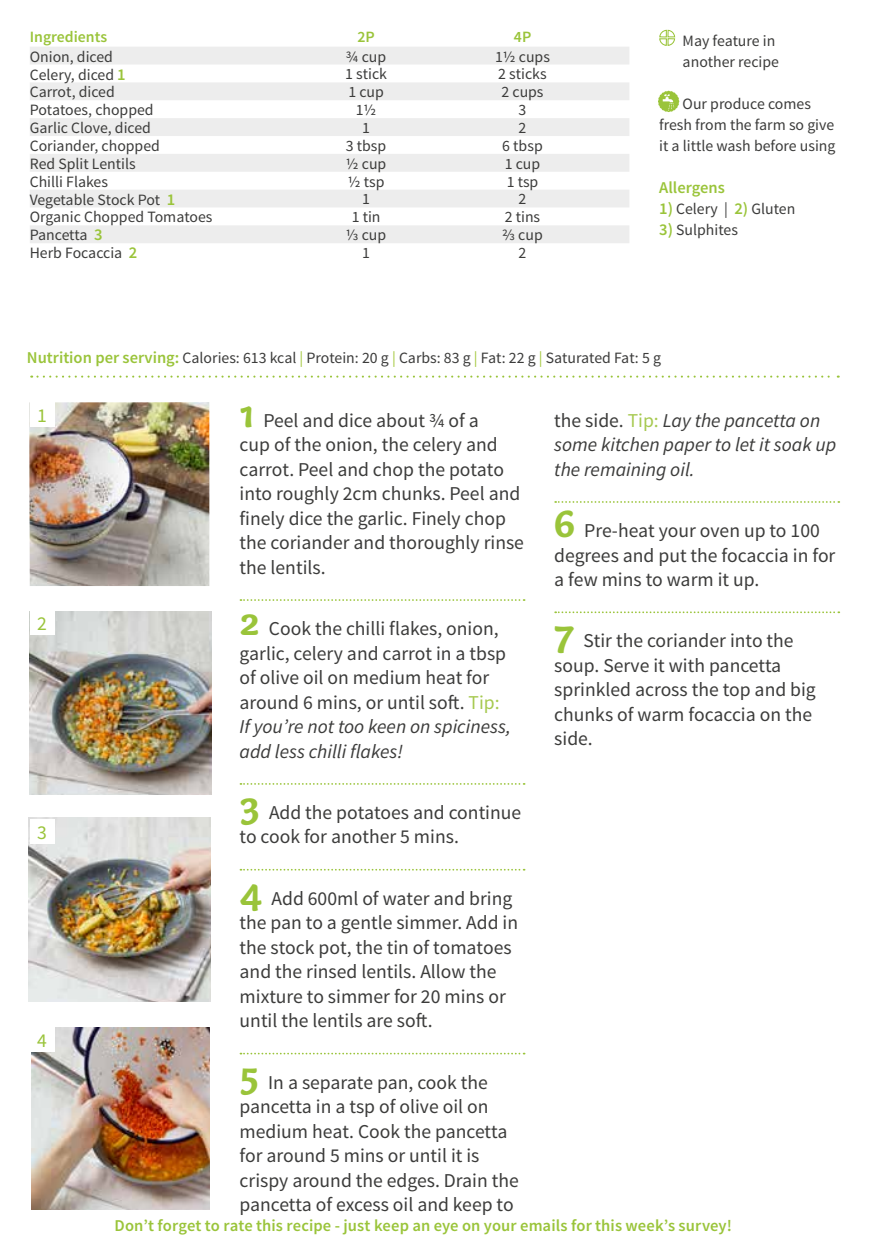
<style>
.page{position:relative;width:869px;height:1241px;background:#fff}
.page>*{position:absolute;margin:0;border:0;box-sizing:border-box;transform-origin:0 0}
.t1{font:19.6px/24.5px "Source Sans Pro";color:#3c3c3b}
.t2{font:italic 19.6px/24.5px "Source Sans Pro";color:#3c3c3b}
.t3{font:19.6px "Source Sans Pro";color:#9ac43a}
.t4{font:600 16.45px "Source Sans Pro";letter-spacing:.005em;color:#9ac43a}
.t5{font:15.75px/21px "Source Sans Pro";color:#3c3c3b}
.t6{font:600 15.75px "Source Sans Pro";color:#9ac43a}
.s1{font-weight:600;font-size:16.45px;color:#9ac43a}
.s2{color:#a2c73a}
.s3{font-family:"Capucine Basic";font-weight:700;font-size:41.12px;color:#9ac43a}
.s4{color:#a6c94f}
.s5{font-style:italic}
.s6{font-style:normal}
.s7{font-style:normal;color:#a6c94f}
</style>
<div class="page">
<img style="left:31px;top:1027px;width:178px;height:182px">
<img style="left:29px;top:402px;width:180px;height:184px">
<img style="left:29px;top:611px;width:182px;height:183px">
<img style="left:29px;top:817px;width:181px;height:184px">
<svg style="left:31px;top:375px;width:807px;height:2px"></svg>
<svg style="left:30px;top:47px;width:599px;height:196px;fill:#ededed"></svg>
<div style="left:30px;top:402px;width:25px;height:25px;background:#fff"></div>
<div style="left:30px;top:610px;width:25px;height:25px;background:#fff"></div>
<div style="left:30px;top:818px;width:25px;height:25px;background:#fff"></div>
<div style="left:30px;top:1027px;width:25px;height:24px;background:#fff"></div>
<svg style="left:240px;top:599px;width:284px;height:2px"></svg>
<svg style="left:240px;top:783px;width:284px;height:1px"></svg>
<svg style="left:240px;top:868px;width:284px;height:2px"></svg>
<svg style="left:240px;top:1052px;width:284px;height:2px"></svg>
<svg style="left:555px;top:501px;width:283px;height:2px"></svg>
<svg style="left:555px;top:611px;width:283px;height:2px"></svg>
<svg style="left:659px;top:29px;width:16px;height:17px"></svg>
<svg style="left:658px;top:91px;width:21px;height:21px"></svg>
<p class="t6" style="left:30px;top:26px;width:79px">Ingredients</p>
<p class="t6" style="left:357px;top:26px;width:19px">2P</p>
<p class="t6" style="left:513px;top:26px;width:19px">4P</p>
<p class="t5" style="left:30px;top:46px;width:85px">Onion, diced</p>
<p class="t5" style="left:346px;top:46px;width:42px">¾ cup</p>
<p class="t5" style="left:495px;top:46px;width:56px">1½ cups</p>
<p class="t5" style="left:30px;top:64px;width:97px">Celery, diced <span class="s1">1</span></p>
<p class="t5" style="left:345px;top:64px;width:43px">1 stick</p>
<p class="t5" style="left:498px;top:64px;width:50px">2 sticks</p>
<p class="t5" style="left:30px;top:82px;width:86px">Carrot, diced</p>
<p class="t5" style="left:348px;top:82px;width:37px">1 cup</p>
<p class="t5" style="left:501px;top:82px;width:44px">2 cups</p>
<p class="t5" style="left:30px;top:100px;width:125px">Potatoes, chopped</p>
<p class="t5" style="left:355px;top:100px;width:22px">1½</p>
<p class="t5" style="left:518px;top:100px;width:9px">3</p>
<p class="t5" style="left:30px;top:117px;width:123px">Garlic Clove, diced</p>
<p class="t5" style="left:362px;top:117px;width:9px">1</p>
<p class="t5" style="left:518px;top:117px;width:9px">2</p>
<p class="t5" style="left:30px;top:135px;width:132px">Coriander, chopped</p>
<p class="t5" style="left:346px;top:135px;width:42px">3 tbsp</p>
<p class="t5" style="left:502px;top:135px;width:42px">6 tbsp</p>
<p class="t5" style="left:30px;top:153px;width:107px">Red Split Lentils</p>
<p class="t5" style="left:346px;top:153px;width:42px">½ cup</p>
<p class="t5" style="left:504px;top:153px;width:37px">1 cup</p>
<p class="t5" style="left:30px;top:171px;width:80px">Chilli Flakes</p>
<p class="t5" style="left:347px;top:171px;width:38px">½ tsp</p>
<p class="t5" style="left:506px;top:171px;width:33px">1 tsp</p>
<p class="t5" style="left:30px;top:189px;width:147px">Vegetable Stock Pot <span class="s1">1</span></p>
<p class="t5" style="left:362px;top:189px;width:9px">1</p>
<p class="t5" style="left:518px;top:189px;width:9px">2</p>
<p class="t5" style="left:30px;top:207px;width:184px">Organic Chopped Tomatoes</p>
<p class="t5" style="left:351px;top:207px;width:30px">1 tin</p>
<p class="t5" style="left:504px;top:207px;width:37px">2 tins</p>
<p class="t5" style="left:30px;top:225px;width:74px">Pancetta <span class="s1">3</span></p>
<p class="t5" style="left:346px;top:225px;width:42px">⅓ cup</p>
<p class="t5" style="left:502px;top:225px;width:42px">⅔ cup</p>
<p class="t5" style="left:30px;top:243px;width:109px">Herb Focaccia <span class="s1">2</span></p>
<p class="t5" style="left:362px;top:242px;width:9px">1</p>
<p class="t5" style="left:518px;top:242px;width:9px">2</p>
<p class="t5" style="left:682px;top:30px;width:98px">May feature in another recipe</p>
<p class="t5" style="left:659px;top:93px;width:178px;text-align:center">Our produce comes<br>fresh from the farm so give it a little wash before using</p>
<p class="t4" style="left:659px;top:177px;width:67px">Allergens</p>
<p class="t5" style="left:659px;top:198px;width:138px"><span class="s1">1)</span> Celery | <span class="s1">2)</span> Gluten</p>
<p class="t5" style="left:659px;top:219px;width:80px"><span class="s1">3)</span> Sulphites</p>
<p class="t5" style="left:27px;top:347px;width:635px"><span class="s1">Nutrition per serving:</span> Calories: 613 kcal <span class="s2">|</span> Protein: 20 g <span class="s2">|</span> Carbs: 83 g <span class="s2">|</span> Fat: 22 g <span class="s2">|</span> Saturated Fat: 5 g</p>
<p class="t3" style="left:37px;top:403px;width:11px">1</p>
<p class="t3" style="left:37px;top:611px;width:11px">2</p>
<p class="t3" style="left:37px;top:819px;width:11px">3</p>
<p class="t3" style="left:37px;top:1028px;width:11px">4</p>
<p class="t1" style="left:239px;top:408px;width:286px"><span class="s3">1</span> Peel and dice about ¾ of a<br>cup of the onion, the celery and carrot. Peel and chop the potato into roughly 2cm chunks. Peel and finely dice the garlic. Finely chop the coriander and thoroughly rinse the lentils.</p>
<p class="t1" style="left:239px;top:616px;width:272px"><span class="s3">2</span> Cook the chilli flakes, onion, garlic, celery and carrot in a tbsp of olive oil on medium heat for around 6 mins, or until soft. <span class="s4">Tip:<br></span><span class="s5">If you’re not too keen on spiciness, add less chilli flakes!</span></p>
<p class="t1" style="left:239px;top:800px;width:283px"><span class="s3">3</span> Add the potatoes and continue to cook for another 5 mins.</p>
<p class="t1" style="left:239px;top:886px;width:280px"><span class="s3">4</span> Add 600ml of water and bring the pan to a gentle simmer. Add in the stock pot, the tin of tomatoes and the rinsed lentils. Allow the mixture to simmer for 20 mins or until the lentils are soft.</p>
<p class="t1" style="left:239px;top:1069px;width:280px"><span class="s3">5</span> In a separate pan, cook the pancetta in a tsp of olive oil on medium heat. Cook the pancetta for around 5 mins or until it is crispy around the edges. Drain the pancetta of excess oil and keep to</p>
<p class="t2" style="left:554px;top:408px;width:283px"><span class="s6">the side.</span> <span class="s7">Tip:</span> Lay the pancetta on some kitchen paper to let it soak up the remaining oil.</p>
<p class="t1" style="left:554px;top:518px;width:282px"><span class="s3">6</span> Pre-heat your oven up to 100 degrees and put the focaccia in for a few mins to warm it up.</p>
<p class="t1" style="left:554px;top:628px;width:263px"><span class="s3">7</span> Stir the coriander into the soup. Serve it with pancetta sprinkled across the top and big chunks of warm focaccia on the side.</p>
<p class="t4" style="left:114px;top:1214px;width:618px">Don’t forget to rate this recipe - just keep an eye on your emails for this week’s survey!</p>
</div>
